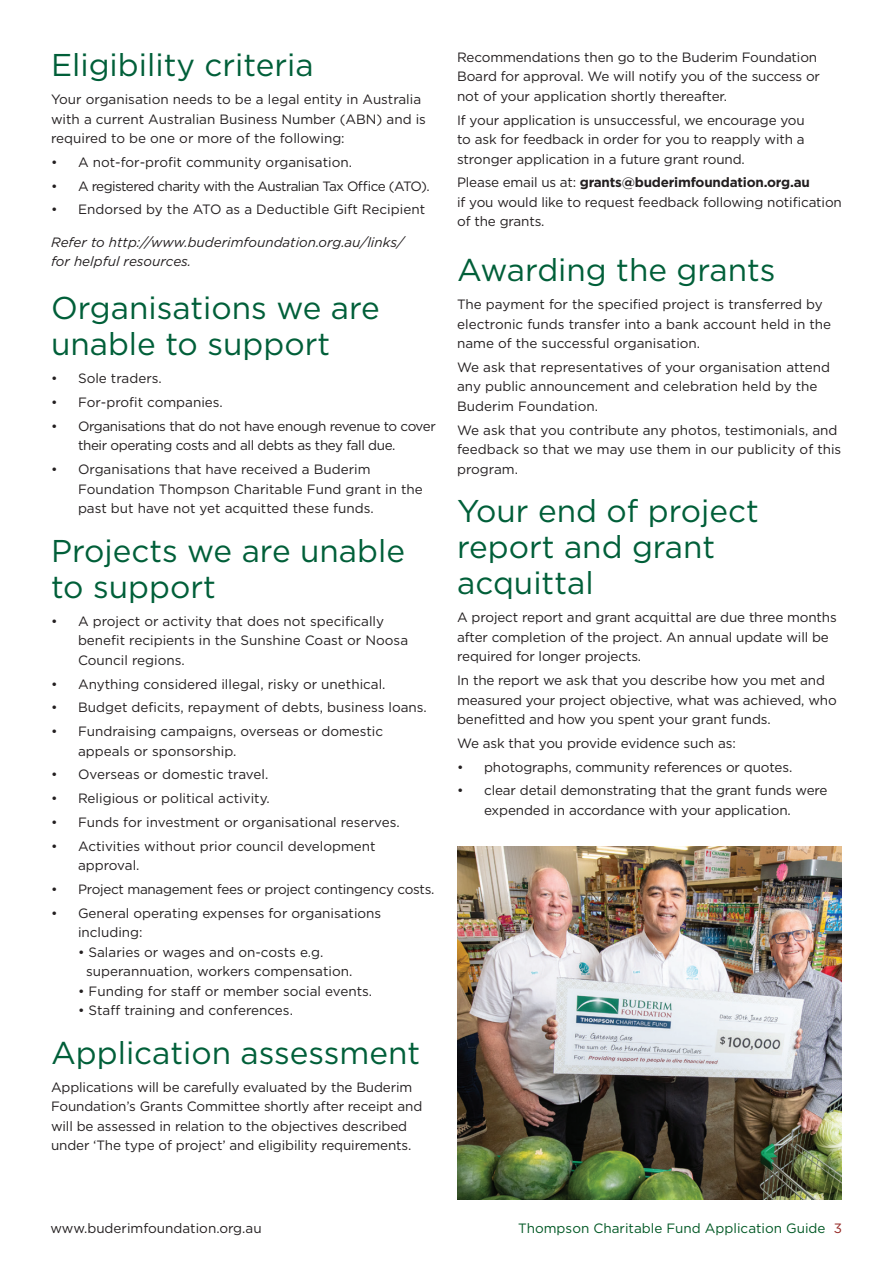
<style>
.page{position:relative;width:893px;height:1263px;background:#fff}
.page>*{position:absolute;margin:0;border:0;box-sizing:border-box;transform-origin:0 0}
.t1{font:31.5px/36px "Gotham";color:#015f39}
.t2{font:13.5px/19.5px "Gotham";letter-spacing:-.01em;color:#231f20}
.t3{font:13.5px/19.5px "Gotham";letter-spacing:-.03em;color:#231f20}
.t4{font:italic 13.5px/19.5px "Gotham";color:#231f20}
.t5{font:13.5px "Gotham";letter-spacing:-.04em;color:#231f20}
.t6{font:13.5px "Gotham";color:#005824}
.s1{font-weight:700}
.s2{color:#942723}
</style>
<div class="page">
<img style="left:457px;top:847px;width:385px;height:352px">
<h1 class="t1" style="left:51px;top:46px;width:264px">Eligibility criteria</h1>
<p class="t2" style="left:51px;top:89px;width:376px">Your organisation needs to be a legal entity in Australia with a current Australian Business Number (ABN) and is required to be one or more of the following:</p>
<p class="t2" style="left:51px;top:152px;width:302px">• A not-for-profit community organisation.</p>
<p class="t5" style="left:51px;top:177px;width:380px">• A registered charity with the Australian Tax Office (ATO).</p>
<p class="t2" style="left:51px;top:200px;width:376px">• Endorsed by the ATO as a Deductible Gift Recipient</p>
<p class="t4" style="left:51px;top:232px;width:354px">Refer to http://www.buderimfoundation.org.au/links/ for helpful resources.</p>
<h1 class="t1" style="left:51px;top:289px;width:330px">Organisations we are unable to support</h1>
<p class="t2" style="left:51px;top:368px;width:112px">• Sole traders.</p>
<p class="t2" style="left:51px;top:392px;width:173px">• For-profit companies.</p>
<p class="t3" style="left:78px;top:416px;width:359px;text-indent:-27px">• Organisations that do not have enough revenue to cover their operating costs and all debts as they fall due.</p>
<p class="t2" style="left:78px;top:459px;width:346px;text-indent:-27px">• Organisations that have received a Buderim<br>Foundation Thompson Charitable Fund grant in the past but have not yet acquitted these funds.</p>
<h1 class="t1" style="left:51px;top:532px;width:355px">Projects we are unable to support</h1>
<p class="t2" style="left:78px;top:611px;width:332px;text-indent:-27px">• A project or activity that does not specifically benefit recipients in the Sunshine Coast or Noosa<br>Council regions.</p>
<p class="t2" style="left:51px;top:674px;width:336px">• Anything considered illegal, risky or unethical.</p>
<p class="t2" style="left:51px;top:697px;width:377px">• Budget deficits, repayment of debts, business loans.</p>
<p class="t2" style="left:78px;top:721px;width:307px;text-indent:-27px">• Fundraising campaigns, overseas or domestic appeals or sponsorship.</p>
<p class="t2" style="left:51px;top:764px;width:219px">• Overseas or domestic travel.</p>
<p class="t2" style="left:51px;top:788px;width:220px">• Religious or political activity.</p>
<p class="t2" style="left:51px;top:812px;width:350px">• Funds for investment or organisational reserves.</p>
<p class="t2" style="left:78px;top:836px;width:299px;text-indent:-27px">• Activities without prior council development approval.</p>
<p class="t2" style="left:51px;top:879px;width:385px">• Project management fees or project contingency costs.</p>
<p class="t2" style="left:78px;top:903px;width:305px;text-indent:-27px">• General operating expenses for organisations including:</p>
<p class="t2" style="left:86px;top:942px;width:268px;text-indent:-8px">• Salaries or wages and on-costs e.g. superannuation, workers compensation.</p>
<p class="t2" style="left:78px;top:981px;width:296px">• Funding for staff or member social events.</p>
<p class="t2" style="left:78px;top:1000px;width:216px">• Staff training and conferences.</p>
<h1 class="t1" style="left:51px;top:1034px;width:371px">Application assessment</h1>
<p class="t2" style="left:51px;top:1077px;width:373px">Applications will be carefully evaluated by the Buderim Foundation’s Grants Committee shortly after receipt and will be assessed in relation to the objectives described under ‘The type of project’ and eligibility requirements.</p>
<p class="t2" style="left:457px;top:47px;width:364px">Recommendations then go to the Buderim Foundation<br>Board for approval. We will notify you of the success or not of your application shortly thereafter.</p>
<p class="t2" style="left:457px;top:110px;width:349px;text-align:justify">If your application is unsuccessful, we encourage you to ask for feedback in order for you to reapply with a stronger application in a future grant round.</p>
<p class="t2" style="left:457px;top:172px;width:386px">Please email us at: <span class="s1">grants@buderimfoundation.org.au<br></span>if you would like to request feedback following notification of the grants.</p>
<h1 class="t1" style="left:457px;top:251px;width:320px">Awarding the grants</h1>
<p class="t2" style="left:457px;top:294px;width:376px">The payment for the specified project is transferred by electronic funds transfer into a bank account held in the name of the successful organisation.</p>
<p class="t2" style="left:457px;top:357px;width:374px">We ask that representatives of your organisation attend any public announcement and celebration held by the<br>Buderim Foundation.</p>
<p class="t2" style="left:457px;top:420px;width:386px">We ask that you contribute any photos, testimonials, and feedback so that we may use them in our publicity of this program.</p>
<h1 class="t1" style="left:457px;top:493px;width:303px">Your end of project report and grant acquittal</h1>
<p class="t2" style="left:457px;top:608px;width:381px">A project report and grant acquittal are due three months after completion of the project. An annual update will be required for longer projects.</p>
<p class="t2" style="left:457px;top:670px;width:381px">In the report we ask that you describe how you met and measured your project objective, what was achieved, who benefitted and how you spent your grant funds.</p>
<p class="t2" style="left:457px;top:733px;width:280px">We ask that you provide evidence such as:</p>
<p class="t2" style="left:457px;top:757px;width:337px">• photographs, community references or quotes.</p>
<p class="t2" style="left:484px;top:780px;width:345px;text-indent:-27px">• clear detail demonstrating that the grant funds were expended in accordance with your application.</p>
<p class="t2" style="left:50px;top:1218px;width:213px">www.buderimfoundation.org.au</p>
<p class="t6" style="left:518px;top:1219px;width:325px">Thompson Charitable Fund Application Guide <span class="s2">3</span></p>
</div>
